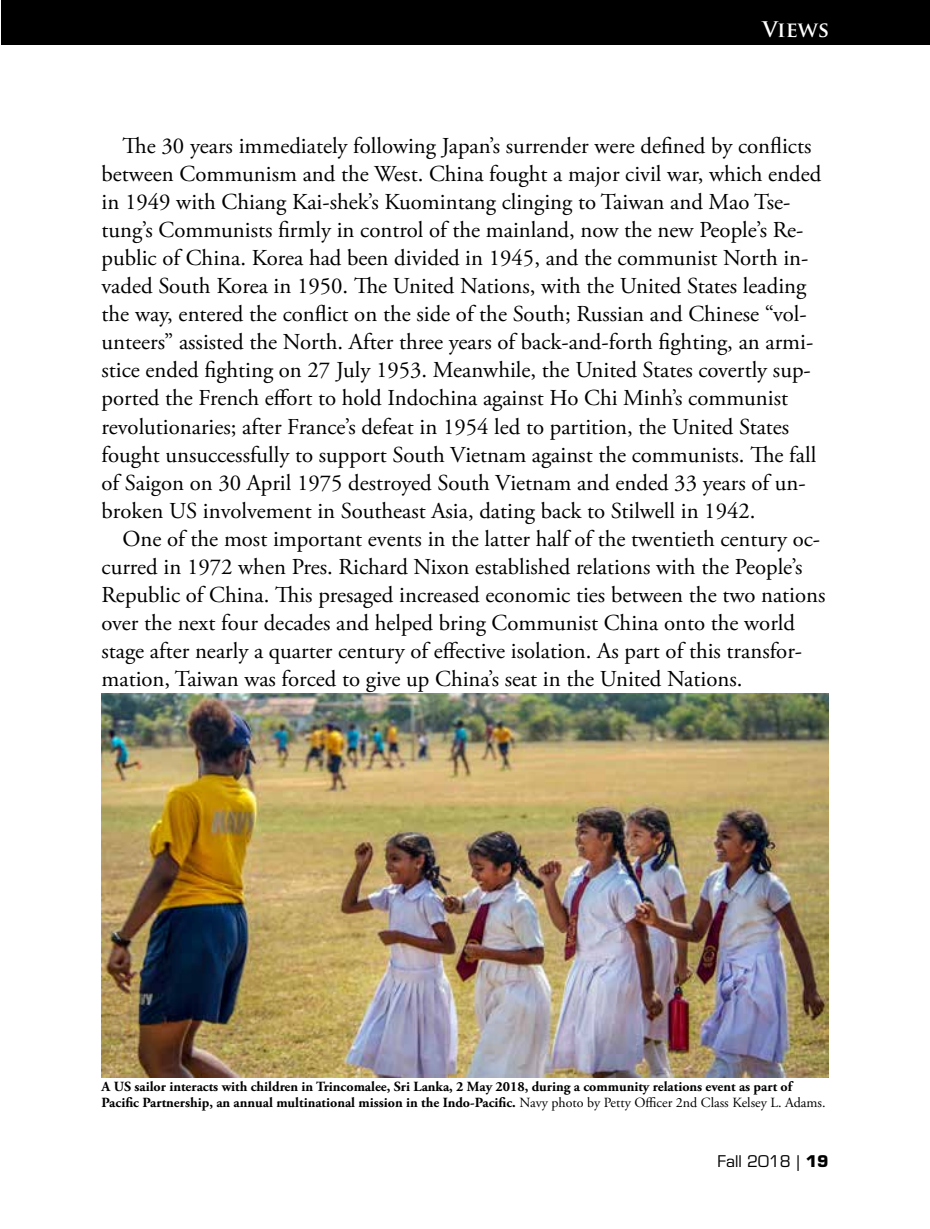
<style>
.page{position:relative;width:930px;height:1229px;background:#fff}
.page>*{position:absolute;margin:0;border:0;box-sizing:border-box;transform-origin:0 0}
.body_text_JIP{font:22.75px/28px "Adobe Garamond Pro";color:#000}
.t1{font:700 21px "Trajan Pro";color:#fff}
.t2{font:15.75px "Eurostile LT Std";color:#000}
.Photo_Caption-JIP{font:700 14px/15.8px "Adobe Garamond Pro";color:#000}
.s1{font-weight:400}
.s2{font-weight:700}
</style>
<div class="page">
<div style="left:1px;top:0;width:928px;height:45px;background:#000"></div>
<img style="left:102px;top:693px;width:726px;height:384px">
<p class="t1" style="left:762px;top:17px;width:68px">Views</p>
<p class="body_text_JIP" style="left:102px;top:133px;width:721px;text-indent:21px">The 30 years immediately following Japan’s surrender were defined by conflicts between Communism and the West. China fought a major civil war, which ended in 1949 with Chiang Kai-shek’s Kuomintang clinging to Taiwan and Mao Tse&shy;tung’s Communists firmly in control of the mainland, now the new People’s Re&shy;public of China. Korea had been divided in 1945, and the communist North in&shy;vaded South Korea in 1950. The United Nations, with the United States leading the way, entered the conflict on the side of the South; Russian and Chinese “vol&shy;unteers” assisted the North. After three years of back-and-forth fighting, an armi&shy;stice ended fighting on 27 July 1953. Meanwhile, the United States covertly sup&shy;ported the French effort to hold Indochina against Ho Chi Minh’s communist revolutionaries; after France’s defeat in 1954 led to partition, the United States fought unsuccessfully to support South Vietnam against the communists. The fall of Saigon on 30 April 1975 destroyed South Vietnam and ended 33 years of un&shy;broken US involvement in Southeast Asia, dating back to Stilwell in 1942.</p>
<p class="body_text_JIP" style="left:102px;top:525px;width:725px;text-indent:21px">One of the most important events in the latter half of the twentieth century oc&shy;curred in 1972 when Pres. Richard Nixon established relations with the People’s Republic of China. This presaged increased economic ties between the two nations over the next four decades and helped bring Communist China onto the world stage after nearly a quarter century of effective isolation. As part of this transfor&shy;mation, Taiwan was forced to give up China’s seat in the United Nations.</p>
<p class="Photo_Caption-JIP" style="left:102px;top:1078px;width:725px">A US sailor interacts with children in Trincomalee, Sri Lanka, 2 May 2018, during a community relations event as part of<br>Pacific Partnership, an annual multinational mission in the Indo-Pacific. <span class="s1">Navy photo by Petty Officer 2nd Class Kelsey L. Adams.</span></p>
<p class="t2" style="left:717px;top:1152px;width:112px">Fall 2018 | <span class="s2">19</span></p>
</div>
